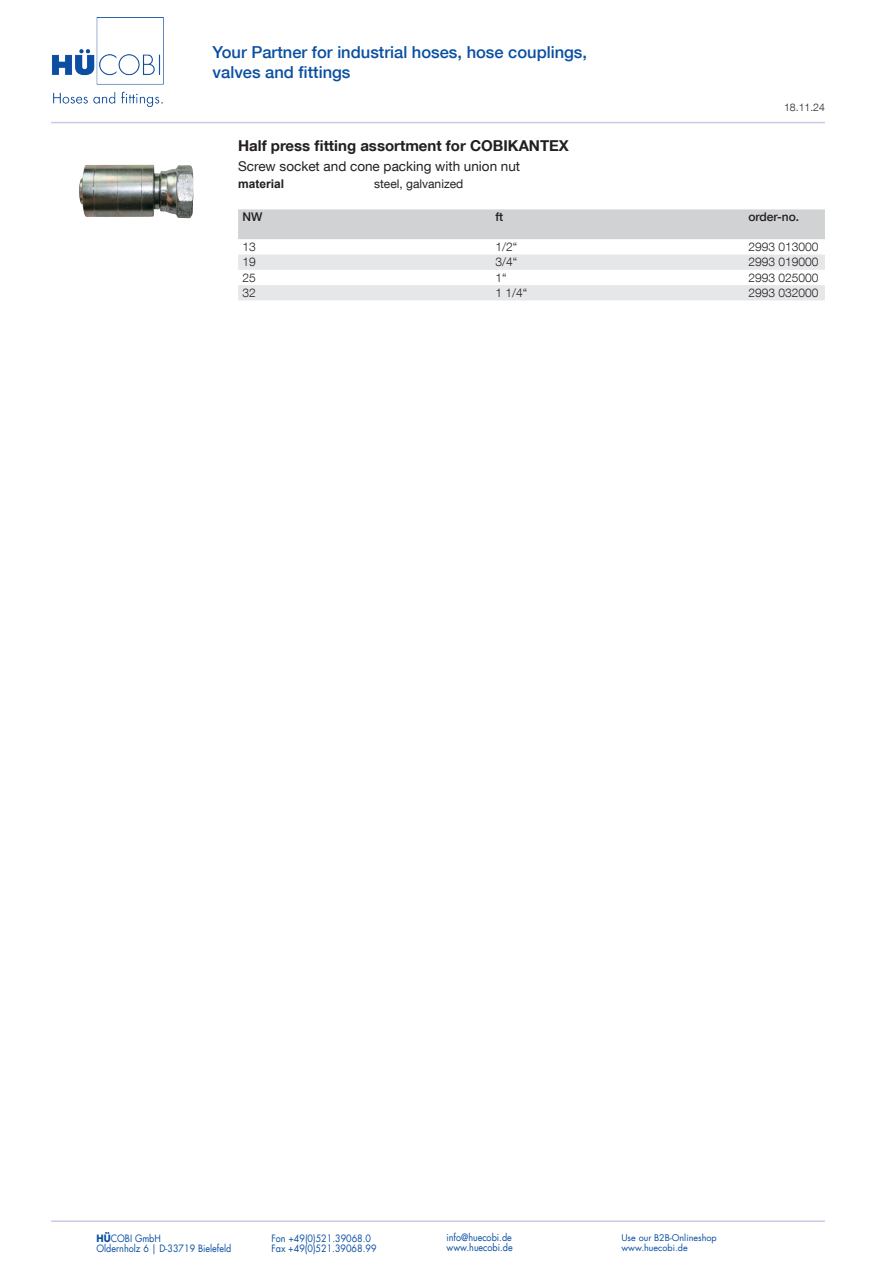
<style>
.page{position:relative;width:893px;height:1263px;background:#fff}
.page>*{position:absolute;margin:0;border:0;box-sizing:border-box;transform-origin:0 0}
.t1{font:500 16.5px/19.8px "Helvetica Neue LT Com";color:#0a4fa2}
.t2{font:700 15px "Helvetica Neue LT Com";color:#231f20}
.t3{font:13.5px "Helvetica Neue LT Com";color:#231f20}
.t4{font:300 12px "Helvetica Neue LT Com";color:#231f20}
.t5{font:12px "Helvetica Neue LT Com";color:#231f20}
.t6{font:500 12px "Helvetica Neue LT Com";color:#231f20}
.t7{font:700 12px "Arial";color:#231f20}
.t8{font:300 10.5px "Helvetica Neue LT Com";color:#231f20}
.t9{font:9.9px "Futura LT";color:#0a4fa2;scale:.91 1}
.t10{font:9px "Futura LT";color:#0a4fa2}
.s1{font-weight:700}
</style>
<div class="page">
<hr style="left:51px;top:122px;width:774px;height:1px;background:#c7cbe6">
<hr style="left:51px;top:1220px;width:774px;height:2px;background:#c7cbe6">
<img style="left:52px;top:17px;width:112px;height:90px">
<div style="left:238px;top:209px;width:587px;height:30px;background:#d1d2d4"></div>
<svg style="left:238px;top:254px;width:587px;height:46px"></svg>
<img style="left:79px;top:164px;width:115px;height:54px">
<h1 class="t1" style="left:213px;top:42px;width:376px">Your Partner for industrial hoses, hose couplings, valves and fittings</h1>
<p class="t8" style="left:784px;top:101px;width:42px">18.11.24</p>
<h2 class="t2" style="left:238px;top:136px;width:332px">Half press fitting assortment for COBIKANTEX</h2>
<h3 class="t3" style="left:238px;top:158px;width:284px">Screw socket and cone packing with union nut</h3>
<p class="t7" style="left:238px;top:175px;width:48px">material</p>
<p class="t5" style="left:374px;top:176px;width:91px">steel, galvanized</p>
<p class="t6" style="left:242px;top:210px;width:21px">NW</p>
<p class="t6" style="left:495px;top:210px;width:9px">ft</p>
<p class="t6" style="left:748px;top:210px;width:52px">order-no.</p>
<p class="t4" style="left:242px;top:240px;width:15px">13</p>
<p class="t4" style="left:495px;top:240px;width:23px">1/2“</p>
<p class="t4" style="left:748px;top:240px;width:72px">2993 013000</p>
<p class="t4" style="left:242px;top:255px;width:15px">19</p>
<p class="t4" style="left:495px;top:255px;width:23px">3/4“</p>
<p class="t4" style="left:748px;top:255px;width:72px">2993 019000</p>
<p class="t4" style="left:242px;top:270px;width:15px">25</p>
<p class="t4" style="left:495px;top:270px;width:13px">1“</p>
<p class="t4" style="left:748px;top:270px;width:72px">2993 025000</p>
<p class="t4" style="left:242px;top:285px;width:15px">32</p>
<p class="t4" style="left:495px;top:285px;width:33px">1 1/4“</p>
<p class="t4" style="left:748px;top:285px;width:72px">2993 032000</p>
<p class="t9" style="left:97px;top:1232px;width:72px"><span class="s1">HÜ</span>COBI GmbH</p>
<p class="t9" style="left:271px;top:1232px;width:111px">Fon +49(0)521.39068.0</p>
<p class="t9" style="left:446px;top:1231px;width:73px">info@huecobi.de</p>
<p class="t10" style="left:621px;top:1231px;width:97px">Use our B2B-Onlineshop</p>
<p class="t9" style="left:97px;top:1242px;width:150px">Oldernholz 6 | D-33719 Bielefeld</p>
<p class="t9" style="left:271px;top:1242px;width:117px">Fax +49(0)521.39068.99</p>
<p class="t9" style="left:446px;top:1241px;width:74px">www.huecobi.de</p>
<p class="t10" style="left:621px;top:1242px;width:68px">www.huecobi.de</p>
</div>
